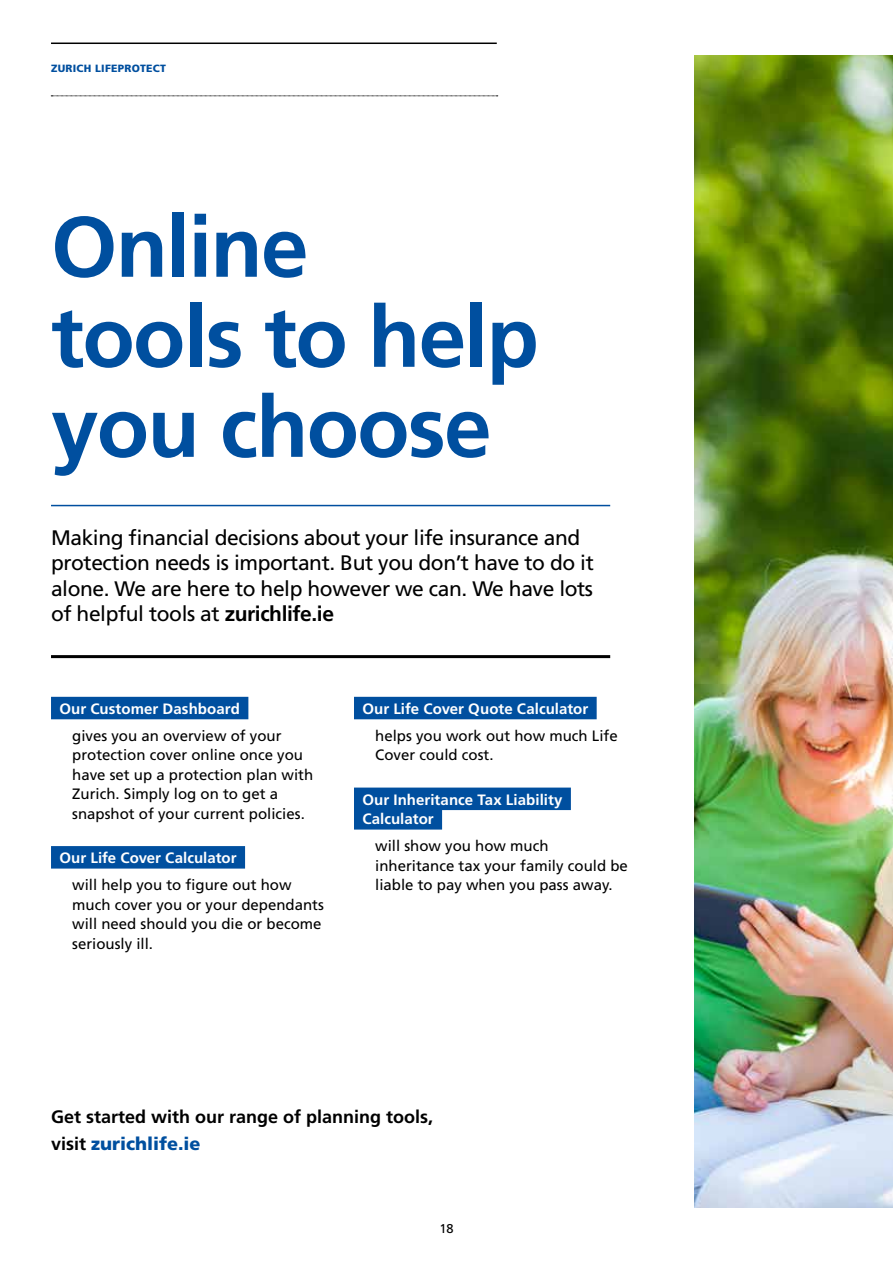
<style>
.page{position:relative;width:893px;height:1263px;background:#fff}
.page>*{position:absolute;margin:0;border:0;box-sizing:border-box;transform-origin:0 0}
.t1{font:700 85.5px/90px "Frutiger";letter-spacing:-.02em;color:#004f9f}
.t2{font:21px/25.5px "Frutiger";letter-spacing:-.02em;color:#000}
.t3{font:700 18px/27px "Frutiger";color:#000}
.t4{font:15px/19.5px "Frutiger";color:#000}
.t5{font:700 15px/19.5px "Frutiger";letter-spacing:.005em;color:#fff}
.t6{font:12.75px "Frutiger";color:#000}
.t7{font:900 10.5px "Frutiger";letter-spacing:.025em;color:#004f9f}
.s1{font-weight:700}
.s2{font-weight:900;color:#004f9f}
</style>
<div class="page">
<div style="left:51px;top:697px;width:197px;height:22px;background:#004f9f"></div>
<div style="left:51px;top:846px;width:194px;height:22px;background:#004f9f"></div>
<div style="left:354px;top:697px;width:243px;height:22px;background:#004f9f"></div>
<div style="left:354px;top:787px;width:217px;height:23px;background:#004f9f"></div>
<div style="left:354px;top:807px;width:88px;height:22px;background:#004f9f"></div>
<hr style="left:51px;top:505px;width:559px;height:1px;background:#004f9f">
<hr style="left:51px;top:655px;width:559px;height:3px;background:#000">
<hr style="left:51px;top:43px;width:446px;height:1px;background:#000">
<svg style="left:51px;top:96px;width:447px;height:1px"></svg>
<img style="left:694px;top:55px;width:199px;height:1152px">
<p class="t7" style="left:51px;top:62px;width:117px">ZURICH LIFEPROTECT</p>
<h1 class="t1" style="left:51px;top:202px;width:489px">Online<br>tools to help you choose</h1>
<h2 class="t2" style="left:51px;top:525px;width:544px">Making financial decisions about your life insurance and protection needs is important. But you don’t have to do it alone. We are here to help however we can. We have lots of helpful tools at <span class="s1">zurichlife.ie</span></h2>
<p class="t5" style="left:59px;top:699px;width:182px">Our Customer Dashboard</p>
<p class="t4" style="left:72px;top:726px;width:242px">gives you an overview of your protection cover online once you have set up a protection plan with<br>Zurich. Simply log on to get a snapshot of your current policies.</p>
<p class="t5" style="left:59px;top:848px;width:179px">Our Life Cover Calculator</p>
<p class="t4" style="left:72px;top:875px;width:253px">will help you to figure out how much cover you or your dependants will need should you die or become seriously ill.</p>
<p class="t5" style="left:362px;top:699px;width:227px">Our Life Cover Quote Calculator</p>
<p class="t4" style="left:375px;top:726px;width:244px">helps you work out how much Life<br>Cover could cost.</p>
<p class="t5" style="left:362px;top:790px;width:202px">Our Inheritance Tax Liability<br>Calculator</p>
<p class="t4" style="left:375px;top:836px;width:254px">will show you how much inheritance tax your family could be liable to pay when you pass away.</p>
<p class="t3" style="left:51px;top:1103px;width:384px">Get started with our range of planning tools, visit <span class="s2">zurichlife.ie</span></p>
<p class="t6" style="left:439px;top:1221px;width:16px">18</p>
</div>
